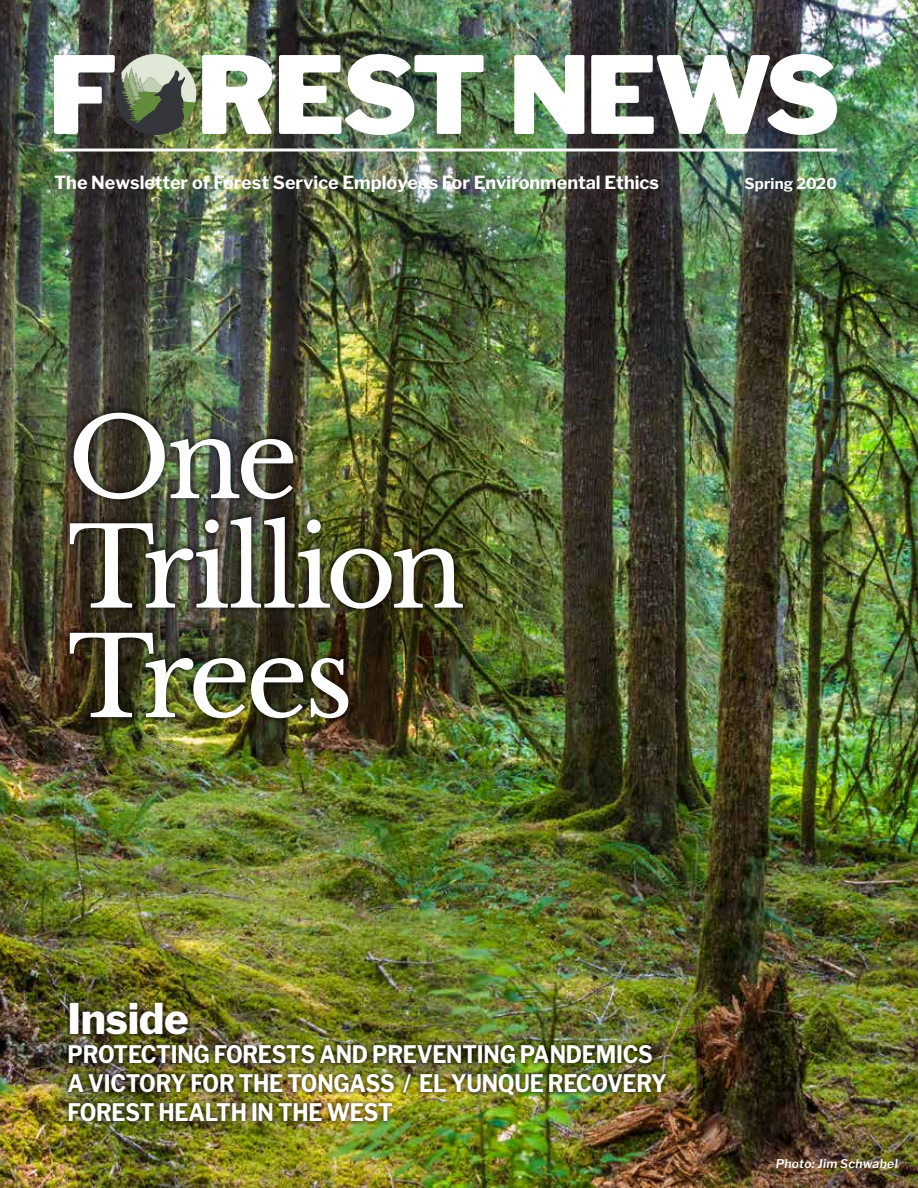
<style>
.page{position:relative;width:918px;height:1188px;background:#fff}
.page>*{position:absolute;margin:0;border:0;box-sizing:border-box;transform-origin:0 0}
.t1{font:109.5px/109.5px "Libre Baskerville";letter-spacing:-.045em;color:#fff}
.t2{font:800 42px "Libre Franklin";letter-spacing:-.01em;color:#fff}
.t3{font:700 24px/28.8px "Libre Franklin";letter-spacing:-.01em;color:#fff;scale:.9 1}
.t4{font:700 18px "Libre Franklin";color:#fff}
.t5{font:700 15px "Libre Franklin";letter-spacing:.005em;color:#fff}
.t6{font:italic 600 12px "Libre Franklin";letter-spacing:.025em;color:#fff}
</style>
<div class="page">
<img style="left:0;top:0;width:918px;height:1188px">
<svg style="left:54px;top:54px;width:142px;height:81px"></svg>
<img style="left:202px;top:55px;width:70px;height:79px">
<img style="left:279px;top:54px;width:205px;height:81px">
<img style="left:514px;top:55px;width:70px;height:79px">
<img style="left:591px;top:54px;width:246px;height:81px">
<svg style="left:54px;top:148px;width:783px;height:4px"></svg>
<div style="left:64px;top:406px;width:405px;height:318px;background:#000;opacity:.5"></div>
<div style="left:62px;top:997px;width:610px;height:129px;background:#000;opacity:.5"></div>
<p class="t4" style="left:54px;top:172px;width:607px">The Newsletter of Forest Service Employees For Environmental Ethics</p>
<p class="t5" style="left:745px;top:175px;width:94px">Spring 2020</p>
<h1 class="t1" style="left:68px;top:404px;width:399px">One<br>Trillion<br>Trees</h1>
<h2 class="t2" style="left:68px;top:994px;width:123px">Inside</h2>
<p class="t3" style="left:68px;top:1040px;width:668px">PROTECTING FORESTS AND PREVENTING PANDEMICS<br>A VICTORY FOR THE TONGASS / EL YUNQUE RECOVERY<br>FOREST HEALTH IN THE WEST</p>
<p class="t6" style="left:776px;top:1156px;width:123px">Photo: Jim Schwabel</p>
</div>
